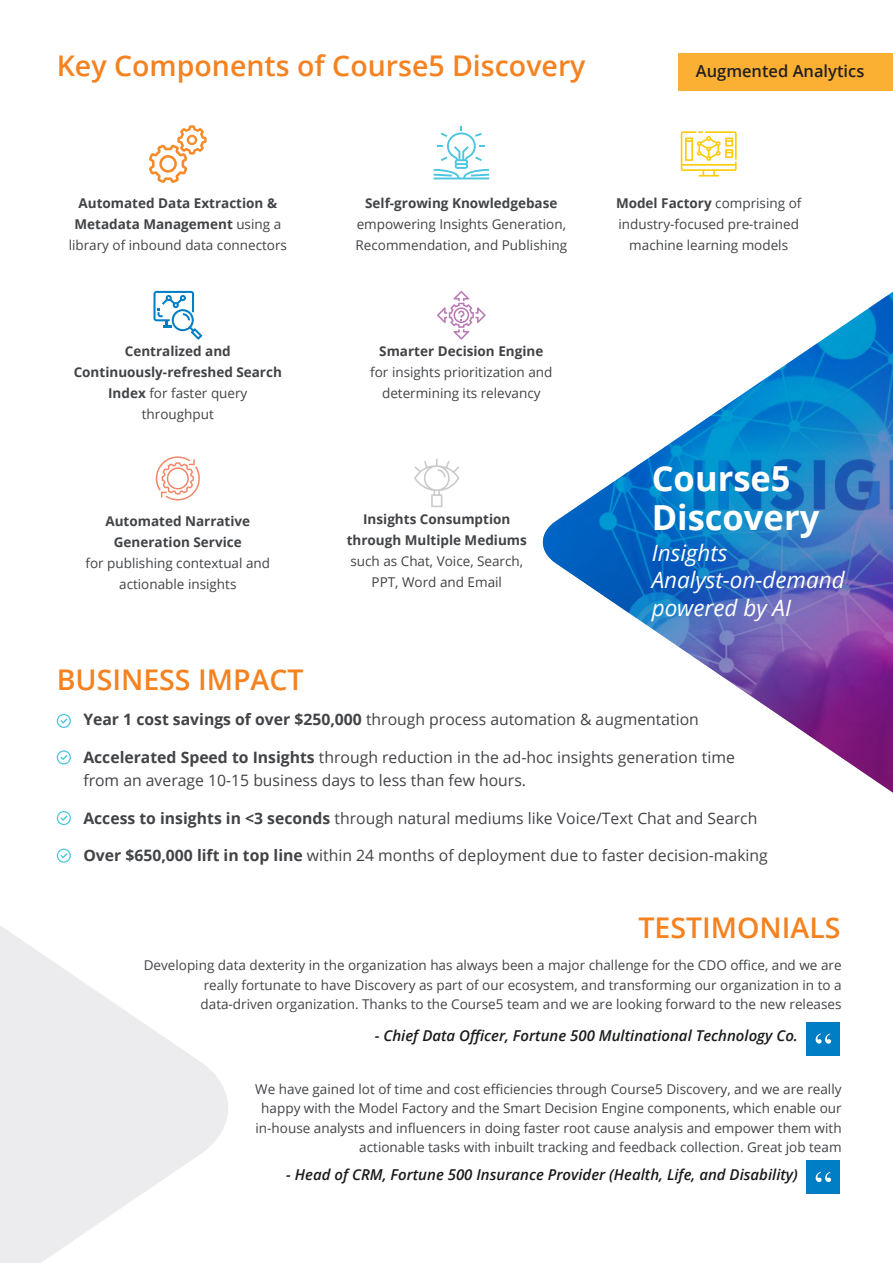
<style>
.page{position:relative;width:893px;height:1263px;background:#fff}
.page>*{position:absolute;margin:0;border:0;box-sizing:border-box;transform-origin:0 0}
.t1{font:700 34.5px/39.6px "Open Sans";color:#fff}
.t2{font:600 28.5px "Open Sans";color:#f58220}
.t3{font:italic 22.5px/27.6px "Open Sans";color:#fff}
.t4{font:600 16.5px "Open Sans";color:#231f20}
.t5{font:15.75px/22.8px "Open Sans";color:#414346}
.t6{font:italic 600 15px "Open Sans";color:#1a1b1c}
.t7{font:13.5px/21px "Open Sans";color:#414346;text-align:center}
.t8{font:700 13.5px/21px "Open Sans";color:#414346;text-align:center}
.s1{font-weight:400}
.s2{font-weight:700}
</style>
<div class="page">
<svg style="left:0;top:335px;width:228px;height:928px"></svg>
<img style="left:542px;top:291px;width:351px;height:502px">
<svg style="left:57px;top:714px;width:14px;height:14px"></svg>
<svg style="left:57px;top:750px;width:14px;height:14px"></svg>
<svg style="left:57px;top:811px;width:14px;height:14px"></svg>
<svg style="left:57px;top:849px;width:14px;height:14px"></svg>
<div style="left:807px;top:1022px;width:33px;height:33px;background:#007ec5"></div>
<svg style="left:816px;top:1033px;width:15px;height:11px"></svg>
<div style="left:807px;top:1160px;width:33px;height:33px;background:#007ec5"></div>
<svg style="left:816px;top:1172px;width:15px;height:10px"></svg>
<svg style="left:149px;top:125px;width:58px;height:58px"></svg>
<svg style="left:681px;top:131px;width:56px;height:46px"></svg>
<svg style="left:433px;top:126px;width:56px;height:53px"></svg>
<svg style="left:153px;top:291px;width:49px;height:49px"></svg>
<svg style="left:437px;top:291px;width:49px;height:49px"></svg>
<svg style="left:414px;top:459px;width:45px;height:48px"></svg>
<svg style="left:154px;top:453px;width:47px;height:50px"></svg>
<div style="left:678px;top:53px;width:215px;height:37px;background:#fbb033"></div>
<h2 class="t2" style="left:57px;top:46px;width:530px">Key Components of Course5 Discovery</h2>
<p class="t4" style="left:696px;top:59px;width:170px">Augmented Analytics</p>
<p class="t8" style="left:69px;top:192px;width:220px">Automated Data Extraction &amp;<br>Metadata Management <span class="s1">using a library of inbound data connectors</span></p>
<p class="t8" style="left:365px;top:192px;width:194px">Self-growing Knowledgebase</p>
<p class="t7" style="left:355px;top:213px;width:213px;text-align:left">empowering Insights Generation,<br>Recommendation, and Publishing</p>
<p class="t8" style="left:74px;top:341px;width:210px">Centralized and<br>Continuously-refreshed Search<br>Index <span class="s1">for faster query throughput</span></p>
<p class="t8" style="left:379px;top:341px;width:166px">Smarter Decision Engine</p>
<p class="t7" style="left:370px;top:362px;width:184px">for insights prioritization and determining its relevancy</p>
<p class="t8" style="left:105px;top:510px;width:146px">Automated Narrative<br>Generation Service</p>
<p class="t7" style="left:86px;top:552px;width:186px">for publishing contextual and actionable insights</p>
<p class="t8" style="left:347px;top:508px;width:182px">Insights Consumption through Multiple Mediums</p>
<p class="t7" style="left:350px;top:550px;width:174px">such as Chat, Voice, Search,<br>PPT, Word and Email</p>
<p class="t7" style="left:616px;top:192px;width:187px"><span class="s2">Model Factory</span> comprising of industry-focused pre-trained machine learning models</p>
<h1 class="t1" style="left:652px;top:458px;width:169px">Course5<br>Discovery</h1>
<h3 class="t3" style="left:652px;top:538px;width:195px">Insights<br>Analyst-on-demand powered by AI</h3>
<h2 class="t2" style="left:57px;top:660px;width:248px">BUSINESS IMPACT</h2>
<p class="t5" style="left:83px;top:708px;width:617px"><span class="s2">Year 1 cost savings of over $250,000</span> through process automation &amp; augmentation</p>
<p class="t5" style="left:83px;top:745px;width:653px"><span class="s2">Accelerated Speed to Insights</span> through reduction in the ad-hoc insights generation time from an average 10-15 business days to less than few hours.</p>
<p class="t5" style="left:83px;top:806px;width:675px"><span class="s2">Access to insights in &lt;3 seconds</span> through natural mediums like Voice/Text Chat and Search</p>
<p class="t5" style="left:83px;top:844px;width:686px"><span class="s2">Over $650,000 lift in top line</span> within 24 months of deployment due to faster decision-making</p>
<h2 class="t2" style="left:638px;top:908px;width:204px">TESTIMONIALS</h2>
<p class="t7" style="left:201px;top:955px;width:642px;line-height:19.5px;text-align:justify;text-indent:-57px">Developing data dexterity in the organization has always been a major challenge for the CDO office, and we are really fortunate to have Discovery as part of our ecosystem, and transforming our organization in to a data-driven organization. Thanks to the Course5 team and we are looking forward to the new releases</p>
<p class="t6" style="left:375px;top:1025px;width:425px">- Chief Data Officer, Fortune 500 Multinational Technology Co.</p>
<p class="t7" style="left:255px;top:1078px;width:588px;line-height:19.5px;text-align:right">We have gained lot of time and cost efficiencies through Course5 Discovery, and we are really happy with the Model Factory and the Smart Decision Engine components, which enable our in-house analysts and influencers in doing faster root cause analysis and empower them with actionable tasks with inbuilt tracking and feedback collection. Great job team</p>
<p class="t6" style="left:286px;top:1164px;width:513px">- Head of CRM, Fortune 500 Insurance Provider (Health, Life, and Disability)</p>
</div>
